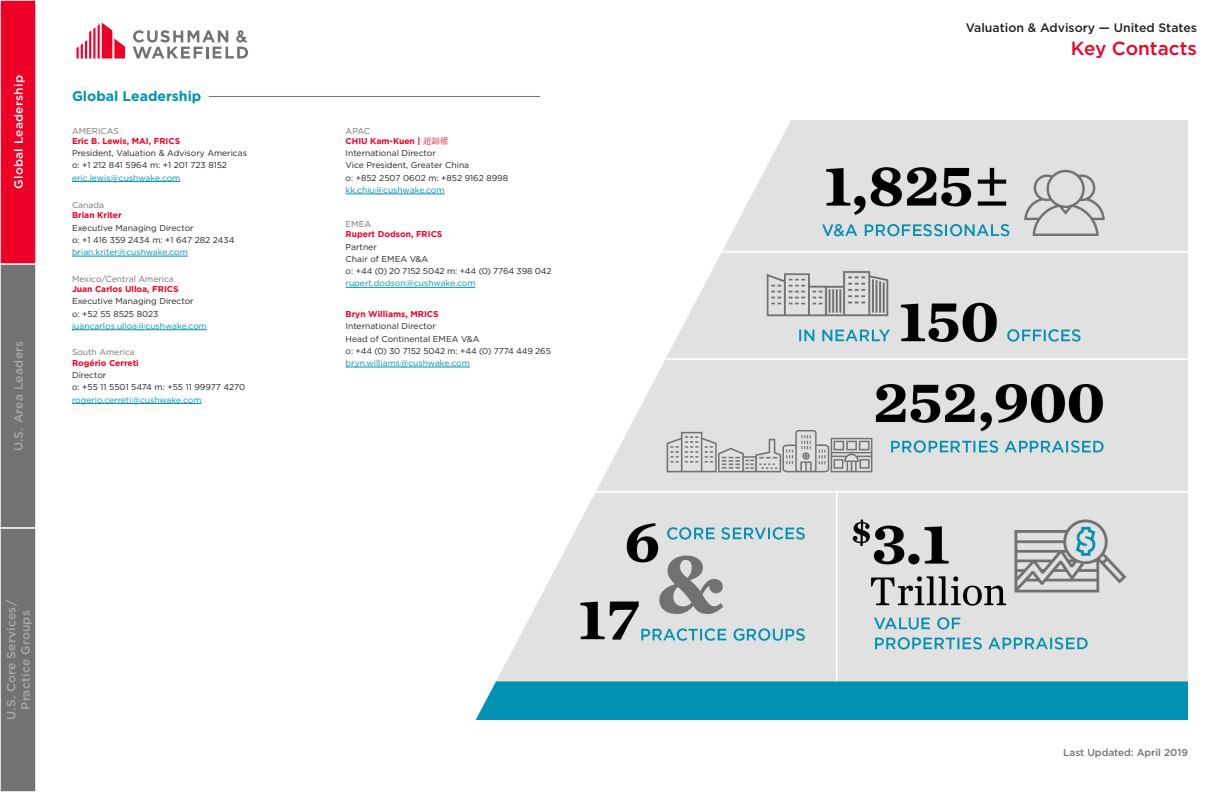
<style>
.page{position:relative;width:1224px;height:792px;background:#fff}
.page>*{position:absolute;margin:0;border:0;box-sizing:border-box;transform-origin:0 0}
.t1{font:500 18.9px "Gotham";color:#ef0027}
.t2{font:700 14px "Gotham";color:#0092b3}
.t3{font:500 12.3px "Gotham";color:#231f20}
.assist_ph{font:500 12px/14.4px "Gotham";letter-spacing:.02em;color:#a9a8aa;text-align:center}
.assist_ph-2{font:500 12px "Gotham";letter-spacing:.02em;color:#fff}
.t4{font:500 10px "Gotham";color:#717271}
.Title_Cell{font:8.5px "Gotham";color:#231f20}
.email{font:8.5px "Gotham";color:#0092b3}
.Name{font:700 8.5px "Gotham";color:#ef0027}
.Name-2{font:8.5px "Gotham";color:#717271}
.s1{font-family:"Sim Sun";font-weight:400}
</style>
<div class="page">
<img style="left:189px;top:121px;width:999px;height:599px">
<svg style="left:76px;top:22px;width:49px;height:37px"></svg>
<svg style="left:133px;top:30px;width:115px;height:28px"></svg>
<div style="left:0;top:264px;width:36px;height:264px;background:#717271"></div>
<div style="left:0;top:264px;width:36px;height:264px;border:1px solid #fff"></div>
<div style="left:0;top:528px;width:36px;height:264px;background:#717271"></div>
<div style="left:0;top:528px;width:36px;height:264px;border:1px solid #fff"></div>
<div style="left:0;top:0;width:36px;height:264px;background:#ef0027"></div>
<hr style="left:346px;top:194px;width:99px;height:1px;background:#0092b3">
<hr style="left:346px;top:287px;width:130px;height:1px;background:#0092b3">
<hr style="left:72px;top:256px;width:116px;height:1px;background:#0092b3">
<hr style="left:72px;top:330px;width:135px;height:1px;background:#0092b3">
<hr style="left:72px;top:403px;width:129px;height:1px;background:#0092b3">
<hr style="left:72px;top:181px;width:108px;height:1px;background:#0092b3">
<hr style="left:209px;top:96px;width:331px;height:1px;background:#717271">
<hr style="left:346px;top:367px;width:124px;height:1px;background:#0092b3">
<p class="assist_ph-2" style="left:11px;top:189px;width:115px;rotate:-90deg">Global Leadership</p>
<p class="assist_ph" style="left:11px;top:451px;width:112px;rotate:-90deg">U.S. Area Leaders</p>
<p class="t2" style="left:72px;top:87px;width:131px">Global Leadership</p>
<p class="Name-2" style="left:72px;top:125px;width:48px">AMERICAS</p>
<p class="Name" style="left:72px;top:135px;width:110px">Eric B. Lewis, MAI, FRICS</p>
<p class="Title_Cell" style="left:72px;top:148px;width:177px">President, Valuation &amp; Advisory Americas</p>
<p class="Title_Cell" style="left:72px;top:160px;width:157px">o: +1 212 841 5964 m: +1 201 723 8152</p>
<p class="email" style="left:72px;top:172px;width:110px">eric.lewis@cushwake.com</p>
<p class="Name-2" style="left:72px;top:200px;width:34px">Canada</p>
<p class="Name" style="left:72px;top:210px;width:51px">Brian Kriter</p>
<p class="Title_Cell" style="left:72px;top:222px;width:123px">Executive Managing Director</p>
<p class="Title_Cell" style="left:72px;top:234px;width:164px">o: +1 416 359 2434 m: +1 647 282 2434</p>
<p class="email" style="left:72px;top:247px;width:117px">brian.kriter@cushwake.com</p>
<p class="Name-2" style="left:72px;top:273px;width:103px">Mexico/Central America</p>
<p class="Name" style="left:72px;top:283px;width:108px">Juan Carlos Ulloa, FRICS</p>
<p class="Title_Cell" style="left:72px;top:296px;width:123px">Executive Managing Director</p>
<p class="Title_Cell" style="left:72px;top:308px;width:88px">o: +52 55 8525 8023</p>
<p class="email" style="left:72px;top:320px;width:136px">juancarlos.ulloa@cushwake.com</p>
<p class="Name-2" style="left:72px;top:347px;width:64px">South America</p>
<p class="Name" style="left:72px;top:357px;width:68px">Rogério Cerreti</p>
<p class="Title_Cell" style="left:72px;top:370px;width:36px">Director</p>
<p class="Title_Cell" style="left:72px;top:382px;width:175px">o: +55 11 5501 5474 m: +55 11 99977 4270</p>
<p class="email" style="left:72px;top:394px;width:131px">rogerio.cerreti@cushwake.com</p>
<p class="assist_ph" style="left:4px;top:720px;width:122px;rotate:-90deg">U.S. Core Services/<br>Practice Groups</p>
<p class="Name-2" style="left:346px;top:125px;width:26px">APAC</p>
<p class="Name" style="left:346px;top:135px;width:104px">CHIU Kam-Kuen | <span class="s1">趙錦權</span></p>
<p class="Title_Cell" style="left:346px;top:148px;width:92px">International Director</p>
<p class="Title_Cell" style="left:346px;top:160px;width:125px">Vice President, Greater China</p>
<p class="Title_Cell" style="left:346px;top:172px;width:164px">o: +852 2507 0602 m: +852 9162 8998</p>
<p class="email" style="left:346px;top:185px;width:100px">kk.chiu@cushwake.com</p>
<p class="Name-2" style="left:346px;top:219px;width:27px">EMEA</p>
<p class="Name" style="left:346px;top:229px;width:98px">Rupert Dodson, FRICS</p>
<p class="Title_Cell" style="left:346px;top:241px;width:33px">Partner</p>
<p class="Title_Cell" style="left:346px;top:253px;width:84px">Chair of EMEA V&amp;A</p>
<p class="Title_Cell" style="left:346px;top:266px;width:208px">o: +44 (0) 20 7152 5042 m: +44 (0) 7764 398 042</p>
<p class="email" style="left:346px;top:278px;width:131px">rupert.dodson@cushwake.com</p>
<p class="Name" style="left:346px;top:308px;width:95px">Bryn Williams, MRICS</p>
<p class="Title_Cell" style="left:346px;top:321px;width:92px">International Director</p>
<p class="Title_Cell" style="left:346px;top:333px;width:136px">Head of Continental EMEA V&amp;A</p>
<p class="Title_Cell" style="left:346px;top:345px;width:207px">o: +44 (0) 30 7152 5042 m: +44 (0) 7774 449 265</p>
<p class="email" style="left:346px;top:358px;width:126px">bryn.williams@cushwake.com</p>
<p class="t3" style="left:966px;top:20px;width:233px">Valuation &amp; Advisory — United States</p>
<p class="t1" style="left:1071px;top:36px;width:128px">Key Contacts</p>
<p class="t4" style="left:1063px;top:746px;width:126px">Last Updated: April 2019</p>
</div>
